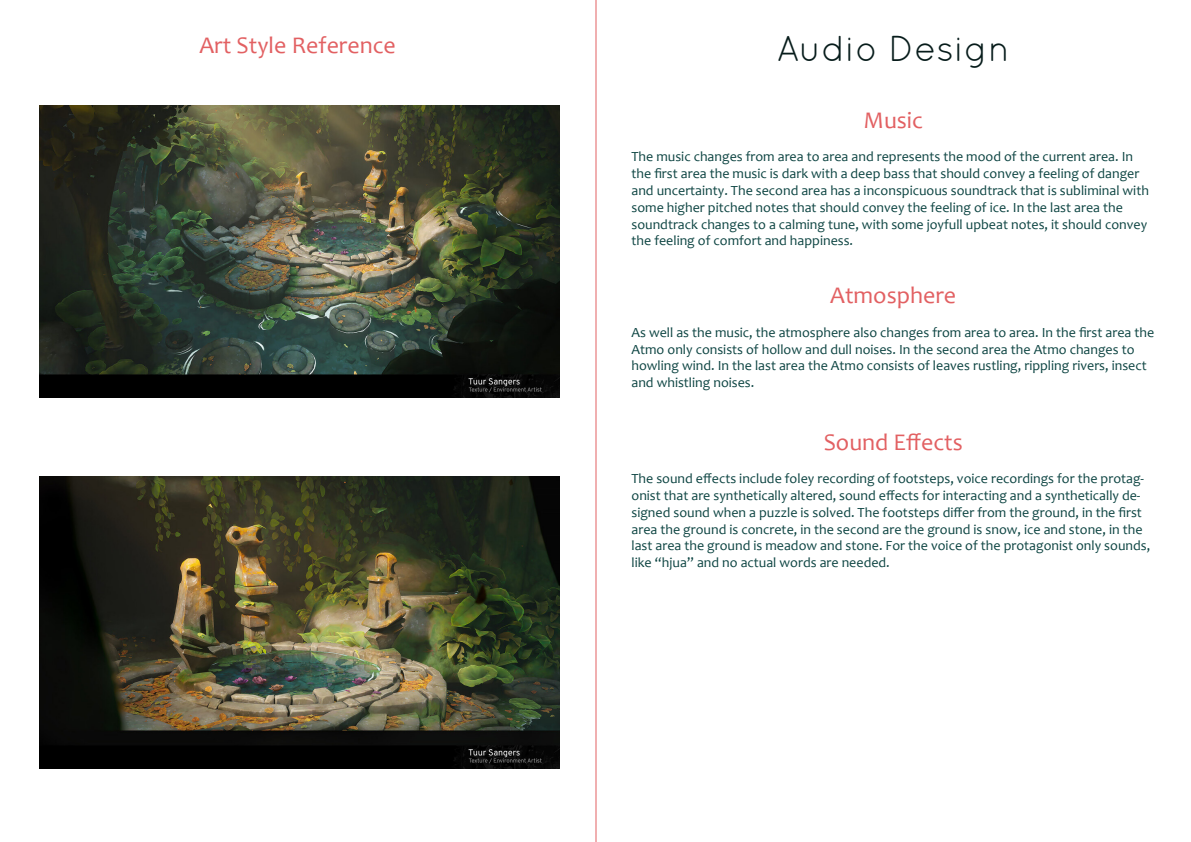
<style>
.page{position:relative;width:1191px;height:842px;background:#fff}
.page>*{position:absolute;margin:0;border:0;box-sizing:border-box;transform-origin:0 0}
.t1{font:36px "Quicksand";color:#071c1b}
.t2{font:24px "Candara";color:#e26062}
.t3{font:14px/16.8px "Candara";color:#0e4543}
</style>
<div class="page">
<img style="left:39px;top:105px;width:520px;height:293px">
<img style="left:39px;top:476px;width:520px;height:293px">
<hr style="left:595px;top:0;width:1px;height:842px;background:#e26062">
<p class="t2" style="left:199px;top:31px;width:198px">Art Style Reference</p>
<p class="t1" style="left:776px;top:28px;width:235px">Audio Design</p>
<p class="t2" style="left:863px;top:105px;width:61px">Music</p>
<p class="t3" style="left:631px;top:148px;width:519px">The music changes from area to area and represents the mood of the current area. In the first area the music is dark with a deep bass that should convey a feeling of danger and uncertainty. The second area has a inconspicuous soundtrack that is subliminal with some higher pitched notes that should convey the feeling of ice. In the last area the soundtrack changes to a calming tune, with some joyfull upbeat notes, it should convey the feeling of comfort and happiness.</p>
<p class="t2" style="left:830px;top:280px;width:127px">Atmosphere</p>
<p class="t3" style="left:631px;top:324px;width:524px">As well as the music, the atmosphere also changes from area to area. In the first area the Atmo only consists of hollow and dull noises. In the second area the Atmo changes to howling wind. In the last area the Atmo consists of leaves rustling, rippling rivers, insect and whistling noises.</p>
<p class="t2" style="left:823px;top:427px;width:141px">Sound Effects</p>
<p class="t3" style="left:631px;top:470px;width:520px">The sound effects include foley recording of footsteps, voice recordings for the protag&shy;onist that are synthetically altered, sound effects for interacting and a synthetically de&shy;signed sound when a puzzle is solved. The footsteps differ from the ground, in the first area the ground is concrete, in the second are the ground is snow, ice and stone, in the last area the ground is meadow and stone. For the voice of the protagonist only sounds, like “hjua” and no actual words are needed.</p>
</div>
